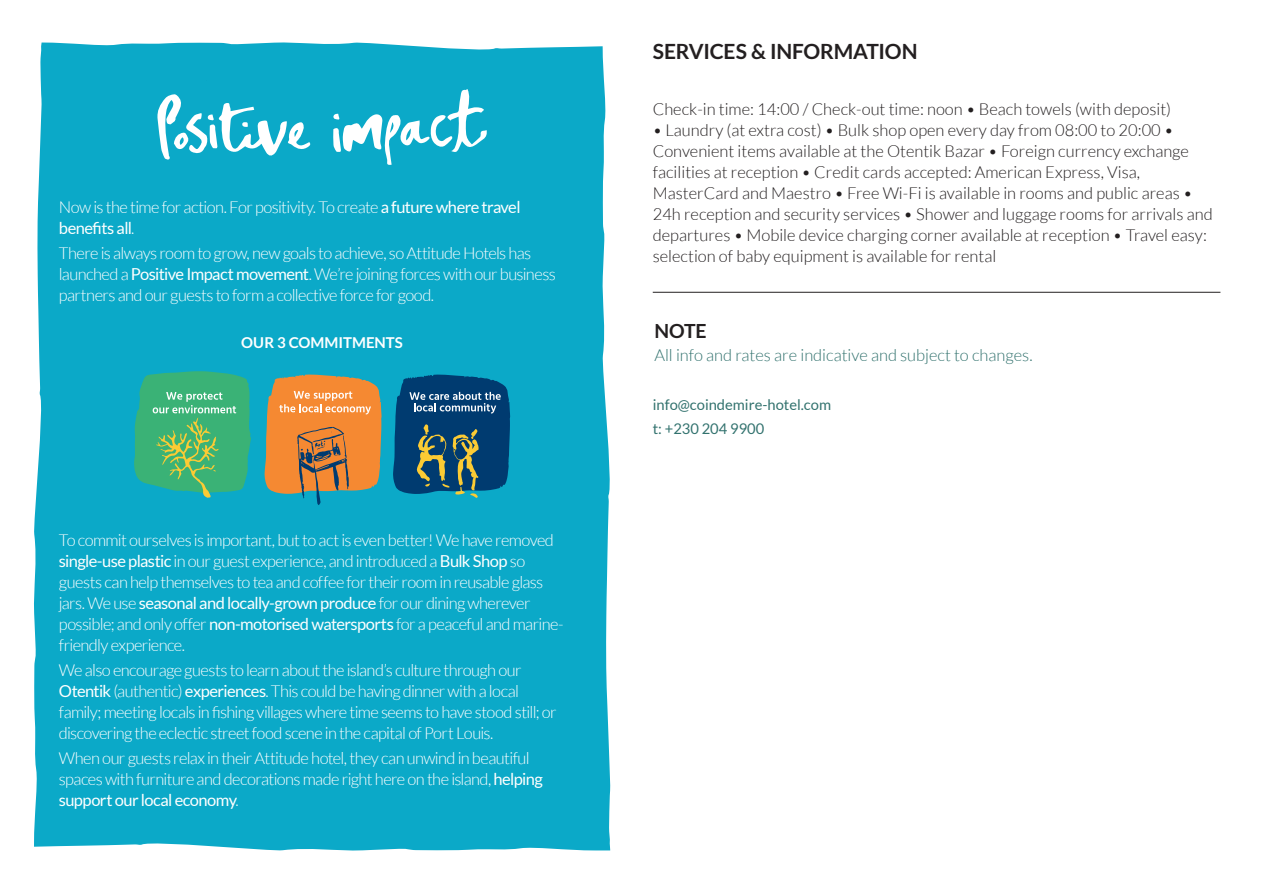
<style>
.page{position:relative;width:1263px;height:893px;background:#fff}
.page>*{position:absolute;margin:0;border:0;box-sizing:border-box;transform-origin:0 0}
.t1{font:700 21px "Lato";letter-spacing:-.01em;color:#231f20}
.t2{font:700 19.5px "Lato";color:#231f20}
.t3{font:300 16.5px/21px "Lato";letter-spacing:-.04em;color:#fff}
.t4{font:300 16.5px/21px "Lato";color:#231f20}
.t5{font:300 16.5px "Lato";color:#32726e}
.t6{font:700 15px "Lato";color:#fff}
.t7{font:14.7px/24.6px "Lato";color:#32726e}
.s1{font-weight:400}
</style>
<div class="page">
<hr style="left:653px;top:292px;width:567px;height:1px;background:#231f20">
<div style="left:34px;top:42px;width:577px;height:809px;background:#0ba9c8"></div>
<svg style="left:157px;top:94px;width:154px;height:66px"></svg>
<svg style="left:333px;top:89px;width:154px;height:76px"></svg>
<svg style="left:134px;top:371px;width:117px;height:127px;background:#45b480"></svg>
<svg style="left:264px;top:374px;width:118px;height:131px;background:#be8d55"></svg>
<svg style="left:393px;top:374px;width:117px;height:124px;background:#1f5a7b"></svg>
<p class="t3" style="left:59px;top:197px;width:463px">Now is the time for action. For positivity. To create <span class="s1">a future where travel benefits all</span>.</p>
<p class="t3" style="left:59px;top:243px;width:498px">There is always room to grow, new goals to achieve, so Attitude Hotels has launched a <span class="s1">Positive Impact movement</span>. We’re joining forces with our business partners and our guests to form a collective force for good.</p>
<p class="t6" style="left:241px;top:334px;width:163px">OUR 3 COMMITMENTS</p>
<p class="t3" style="left:59px;top:529px;width:506px">To commit ourselves is important, but to act is even better! We have removed <span class="s1">single-use plastic</span> in our guest experience, and introduced a <span class="s1">Bulk Shop</span> so guests can help themselves to tea and coffee for their room in reusable glass jars. We use <span class="s1">seasonal and locally-grown produce</span> for our dining wherever possible; and only offer <span class="s1">non-motorised watersports</span> for a peaceful and marine&shy;friendly experience.</p>
<p class="t3" style="left:59px;top:660px;width:499px">We also encourage guests to learn about the island’s culture through our <span class="s1">Otentik</span> (authentic) <span class="s1">experiences</span>. This could be having dinner with a local family; meeting locals in fishing villages where time seems to have stood still; or discovering the eclectic street food scene in the capital of Port Louis.</p>
<p class="t3" style="left:59px;top:748px;width:485px">When our guests relax in their Attitude hotel, they can unwind in beautiful spaces with furniture and decorations made right here on the island, <span class="s1">helping support our local economy</span>.</p>
<p class="t1" style="left:653px;top:40px;width:266px">SERVICES &amp; INFORMATION</p>
<p class="t4" style="left:653px;top:99px;width:520px">Check-in time: 14:00 / Check-out time: noon • Beach towels (with deposit)</p>
<p class="t4" style="left:653px;top:120px;width:561px">• Laundry (at extra cost) • Bulk shop open every day from 08:00 to 20:00 • Convenient items available at the Otentik Bazar • Foreign currency exchange facilities at reception • Credit cards accepted: American Express, Visa, MasterCard and Maestro • Free Wi-Fi is available in rooms and public areas • 24h reception and security services • Shower and luggage rooms for arrivals and departures • Mobile device charging corner available at reception • Travel easy: selection of baby equipment is available for rental</p>
<p class="t2" style="left:654px;top:320px;width:54px">NOTE</p>
<p class="t5" style="left:654px;top:347px;width:380px">All info and rates are indicative and subject to changes.</p>
<p class="t7" style="left:653px;top:392px;width:180px">info@coindemire-hotel.com t: +230 204 9900</p>
</div>
